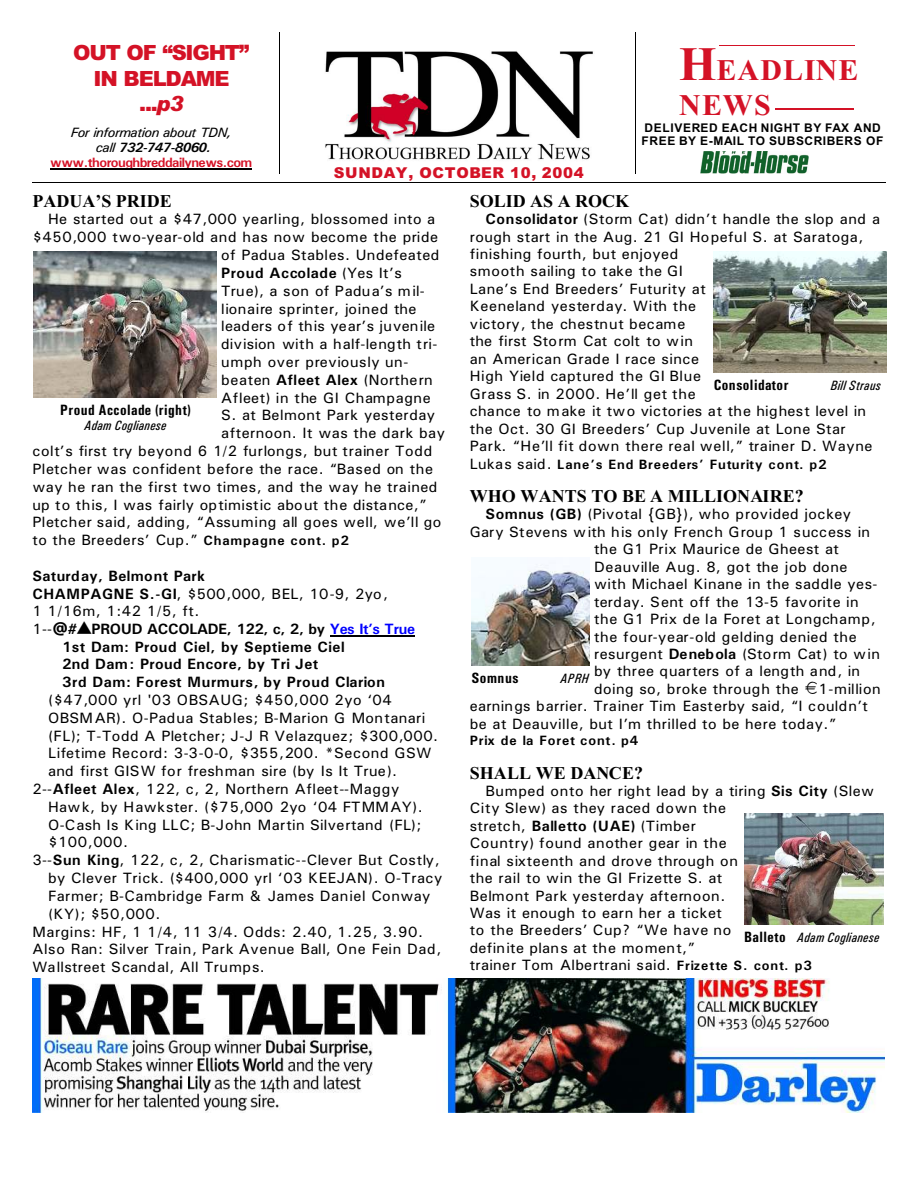
<style>
.page{position:relative;width:918px;height:1188px;background:#fff}
.page>*{position:absolute;margin:0;border:0;box-sizing:border-box;transform-origin:0 0}
.t1{font:700 30px/34.5px "Times New Roman";letter-spacing:.035em;color:#d41226}
.t2{font:900 21px/25.2px "Arial";letter-spacing:-.06em;color:#d41226;text-align:center}
.t3{font:700 18px "Times New Roman";letter-spacing:.005em;color:#000}
.t4{font:15px/17.4px "Univers";letter-spacing:.03em;color:#000}
.t5{font:15px "Univers";letter-spacing:.01em;color:#000}
.t6{font:700 15px "Univers";letter-spacing:.03em;color:#000}
.t7{font:700 15px "Univers";letter-spacing:-.02em;color:#000}
.t8{font:700 15px "Univers Condensed";letter-spacing:.025em;color:#000}
.t9{font:900 15px "Arial";letter-spacing:.05em;color:#d41226}
.t10{font:700 13.5px/15px "Univers";letter-spacing:-.04em;color:#d41226;text-align:center}
.t11{font:700 13.5px "Univers";letter-spacing:.065em;color:#000}
.t12{font:italic 13.5px "Univers Condensed";letter-spacing:.02em;color:#000}
.t13{font:700 12px/12.8px "Arial";letter-spacing:.045em;color:#000}
.s1{font-style:italic}
.s2{font-weight:400;font-style:italic;color:#000}
.s3{font-style:italic;color:#000}
.s4{font-size:48px}
.s5{font-weight:400}
.s6{font-weight:700}
.s7{font-weight:700;font-size:13.5px}
.s8{color:#00f}
.s9{font-weight:400;font-size:15px}
.s10{font-weight:700;font-style:normal;font-size:15px}
</style>
<div class="page">
<hr style="left:50px;top:169px;width:201px;height:1px;background:#000">
<img style="left:325px;top:51px;width:268px;height:109px">
<img style="left:700px;top:151px;width:108px;height:23px">
<hr style="left:719px;top:45px;width:136px;height:1px;background:#d41226">
<hr style="left:776px;top:109px;width:78px;height:1px;background:#d41226">
<hr style="left:280px;top:32px;width:1px;height:142px;background:#000">
<hr style="left:635px;top:32px;width:1px;height:142px;background:#000">
<hr style="left:32px;top:183px;width:853px;height:1px;background:#000">
<img style="left:32px;top:979px;width:852px;height:133px">
<img style="left:34px;top:252px;width:183px;height:145px">
<img style="left:714px;top:251px;width:172px;height:122px">
<img style="left:471px;top:564px;width:119px;height:102px">
<img style="left:744px;top:813px;width:140px;height:111px">
<hr style="left:330px;top:636px;width:84px;height:1px;background:#000">
<h2 class="t2" style="left:73px;top:42px;width:178px">OUT OF “SIGHT”<br>IN BELDAME ...<span class="s1">p3</span></h2>
<p class="t10" style="left:50px;top:126px;width:204px"><span class="s2">For information about TDN,<br>call</span> <span class="s3">732-747-8060. </span>www.thoroughbreddailynews.com</p>
<p class="t9" style="left:334px;top:168px;width:251px">SUNDAY, OCTOBER 10, 2004</p>
<h1 class="t1" style="left:679px;top:56px;width:181px"><span class="s4">H</span>EADLINE<br>NEWS</h1>
<p class="t13" style="left:641px;top:123px;width:244px">DELIVERED EACH NIGHT BY FAX AND<br>FREE BY E-MAIL TO SUBSCRIBERS OF</p>
<p class="t3" style="left:32px;top:195px;width:141px">PADUA’S PRIDE</p>
<p class="t4" style="left:48px;top:212px;width:389px">He started out a $47,000 yearling, blossomed into a</p>
<p class="t4" style="left:32px;top:230px;width:407px">$450,000 two-year-old and has now become the pride</p>
<p class="t4" style="left:221px;top:248px;width:220px">of Padua Stables. Undefeated</p>
<p class="t6" style="left:221px;top:268px;width:182px">Proud Accolade <span class="s5">(Yes It’s</span></p>
<p class="t5" style="left:221px;top:285px;width:205px">True), a son of Padua’s mil-</p>
<p class="t4" style="left:221px;top:301px;width:197px">lionaire sprinter, joined the</p>
<p class="t5" style="left:221px;top:321px;width:216px">leaders of this year’s juvenile</p>
<p class="t5" style="left:221px;top:339px;width:218px">division with a half-length tri-</p>
<p class="t4" style="left:221px;top:354px;width:189px">umph over previously un-</p>
<p class="t4" style="left:221px;top:372px;width:213px">beaten <span class="s6">Afleet Alex</span> (Northern</p>
<p class="t4" style="left:221px;top:390px;width:211px">Afleet) in the GI Champagne</p>
<p class="t4" style="left:221px;top:408px;width:215px">S. at Belmont Park yesterday</p>
<p class="t4" style="left:221px;top:426px;width:225px">afternoon. It was the dark bay</p>
<p class="t4" style="left:32px;top:444px;width:401px">colt’s first try beyond 6 1/2 furlongs, but trainer Todd</p>
<p class="t4" style="left:32px;top:461px;width:402px">Pletcher was confident before the race. “Based on the</p>
<p class="t4" style="left:32px;top:479px;width:407px">way he ran the first two times, and the way he trained</p>
<p class="t4" style="left:32px;top:497px;width:396px">up to this, I was fairly optimistic about the distance,”</p>
<p class="t4" style="left:32px;top:515px;width:411px">Pletcher said, adding, “Assuming all goes well, we’ll go</p>
<p class="t4" style="left:32px;top:533px;width:318px">to the Breeders’ Cup.” <span class="s7">Champagne cont. p2</span></p>
<p class="t6" style="left:32px;top:570px;width:174px">Saturday, Belmont Park</p>
<p class="t4" style="left:32px;top:586px;width:357px"><span class="s6">CHAMPAGNE S.-GI</span>, $500,000, BEL, 10-9, 2yo,</p>
<p class="t4" style="left:32px;top:604px;width:169px">1 1/16m, 1:42 1/5, ft.</p>
<p class="t7" style="left:32px;top:624px;width:384px"><span class="s5">1--</span>@#▲PROUD ACCOLADE, 122, c, 2, by <span class="s8">Yes It’s True</span></p>
<p class="t6" style="left:62px;top:641px;width:284px">1st Dam: Proud Ciel, by Septieme Ciel</p>
<p class="t6" style="left:62px;top:659px;width:258px">2nd Dam: Proud Encore, by Tri Jet</p>
<p class="t6" style="left:62px;top:677px;width:324px">3rd Dam: Forest Murmurs, by Proud Clarion</p>
<p class="t4" style="left:48px;top:692px;width:345px">($47,000 yrl '03 OBSAUG; $450,000 2yo ‘04</p>
<p class="t4" style="left:48px;top:710px;width:379px">OBSMAR). O-Padua Stables; B-Marion G Montanari</p>
<p class="t4" style="left:48px;top:728px;width:392px">(FL); T-Todd A Pletcher; J-J R Velazquez; $300,000.</p>
<p class="t4" style="left:48px;top:746px;width:385px">Lifetime Record: 3-3-0-0, $355,200. *Second GSW</p>
<p class="t4" style="left:48px;top:764px;width:351px">and first GISW for freshman sire (by Is It True).</p>
<p class="t4" style="left:32px;top:781px;width:368px">2--<span class="s6">Afleet Alex</span>, 122, c, 2, Northern Afleet--Maggy</p>
<p class="t4" style="left:48px;top:799px;width:376px">Hawk, by Hawkster. ($75,000 2yo ‘04 FTMMAY).</p>
<p class="t4" style="left:48px;top:817px;width:375px">O-Cash Is King LLC; B-John Martin Silvertand (FL);</p>
<p class="t4" style="left:48px;top:835px;width:82px">$100,000.</p>
<p class="t4" style="left:32px;top:853px;width:409px">3--<span class="s6">Sun King</span>, 122, c, 2, Charismatic--Clever But Costly,</p>
<p class="t4" style="left:48px;top:871px;width:396px">by Clever Trick. ($400,000 yrl ‘03 KEEJAN). O-Tracy</p>
<p class="t4" style="left:48px;top:888px;width:384px">Farmer; B-Cambridge Farm &amp; James Daniel Conway</p>
<p class="t4" style="left:48px;top:906px;width:114px">(KY); $50,000.</p>
<p class="t4" style="left:32px;top:924px;width:392px">Margins: HF, 1 1/4, 11 3/4. Odds: 2.40, 1.25, 3.90.</p>
<p class="t4" style="left:32px;top:942px;width:410px">Also Ran: Silver Train, Park Avenue Ball, One Fein Dad,</p>
<p class="t4" style="left:32px;top:960px;width:234px">Wallstreet Scandal, All Trumps.</p>
<p class="t8" style="left:60px;top:404px;width:132px">Proud Accolade (right)</p>
<p class="t12" style="left:84px;top:421px;width:84px">Adam Coglianese</p>
<p class="t3" style="left:470px;top:195px;width:161px">SOLID AS A ROCK</p>
<p class="t4" style="left:470px;top:212px;width:412px;text-indent:16px"><span class="s6">Consolidator</span> (Storm Cat) didn’t handle the slop and a rough start in the Aug. 21 GI Hopeful S. at Saratoga, finishing fourth, but enjoyed<br>smooth sailing to take the GI<br>Lane’s End Breeders’ Futurity at<br>Keeneland yesterday. With the<br>victory, the chestnut became<br>the first Storm Cat colt to win<br>an American Grade I race since<br>High Yield captured the GI Blue<br>Grass S. in 2000. He’ll get the<br>chance to make it two victories at the highest level in the Oct. 30 GI Breeders’ Cup Juvenile at Lone Star Park. “He’ll fit down there real well,” trainer D. Wayne</p>
<p class="t11" style="left:470px;top:459px;width:358px"><span class="s9">Lukas said.</span> Lane’s End Breeders’ Futurity cont. p2</p>
<p class="t3" style="left:470px;top:490px;width:336px">WHO WANTS TO BE A MILLIONAIRE?</p>
<p class="t4" style="left:485px;top:507px;width:367px"><span class="s6">Somnus (GB)</span> (Pivotal {GB}), who provided jockey</p>
<p class="t5" style="left:470px;top:526px;width:402px">Gary Stevens with his only French Group 1 success in</p>
<p class="t4" style="left:594px;top:542px;width:247px">the G1 Prix Maurice de Gheest at</p>
<p class="t4" style="left:594px;top:559px;width:255px">Deauville Aug. 8, got the job done</p>
<p class="t4" style="left:594px;top:577px;width:285px">with Michael Kinane in the saddle yes-</p>
<p class="t5" style="left:594px;top:596px;width:266px">terday. Sent off the 13-5 favorite in</p>
<p class="t4" style="left:594px;top:612px;width:283px">the G1 Prix de la Foret at Longchamp,</p>
<p class="t4" style="left:594px;top:629px;width:264px">the four-year-old gelding denied the</p>
<p class="t4" style="left:594px;top:646px;width:287px">resurgent <span class="s6">Denebola</span> (Storm Cat) to win</p>
<p class="t5" style="left:594px;top:666px;width:268px">by three quarters of a length and, in</p>
<p class="t4" style="left:594px;top:681px;width:206px">doing so, broke through the</p>
<p class="t8" style="left:714px;top:380px;width:77px">Consolidator</p>
<p class="t12" style="left:831px;top:381px;width:51px">Bill Straus</p>
<p class="t8" style="left:471px;top:673px;width:49px">Somnus</p>
<p class="t12" style="left:561px;top:674px;width:30px">APRH</p>
<p class="t4" style="left:470px;top:681px;width:412px;text-indent:349px">1-million earnings barrier. Trainer Tim Easterby said, “I couldn’t be at Deauville, but I’m thrilled to be here today.”</p>
<p class="t11" style="left:470px;top:736px;width:170px">Prix de la Foret cont. p4</p>
<p class="t3" style="left:470px;top:766px;width:175px">SHALL WE DANCE?</p>
<p class="t4" style="left:470px;top:783px;width:406px;text-indent:16px">Bumped onto her right lead by a tiring <span class="s6">Sis City</span> (Slew City Slew) as they raced down the<br>stretch, <span class="s6">Balletto (UAE)</span> (Timber<br>Country) found another gear in the<br>final sixteenth and drove through on<br>the rail to win the GI Frizette S. at<br>Belmont Park yesterday afternoon.<br>Was it enough to earn her a ticket<br>to the Breeders’ Cup? “We have no<br>definite plans at the moment,”<br>trainer Tom Albertrani said. <span class="s7">Frizette S. cont. p3</span></p>
<p class="t12" style="left:744px;top:932px;width:137px"><span class="s10">Balleto</span> Adam Coglianese</p>
</div>
